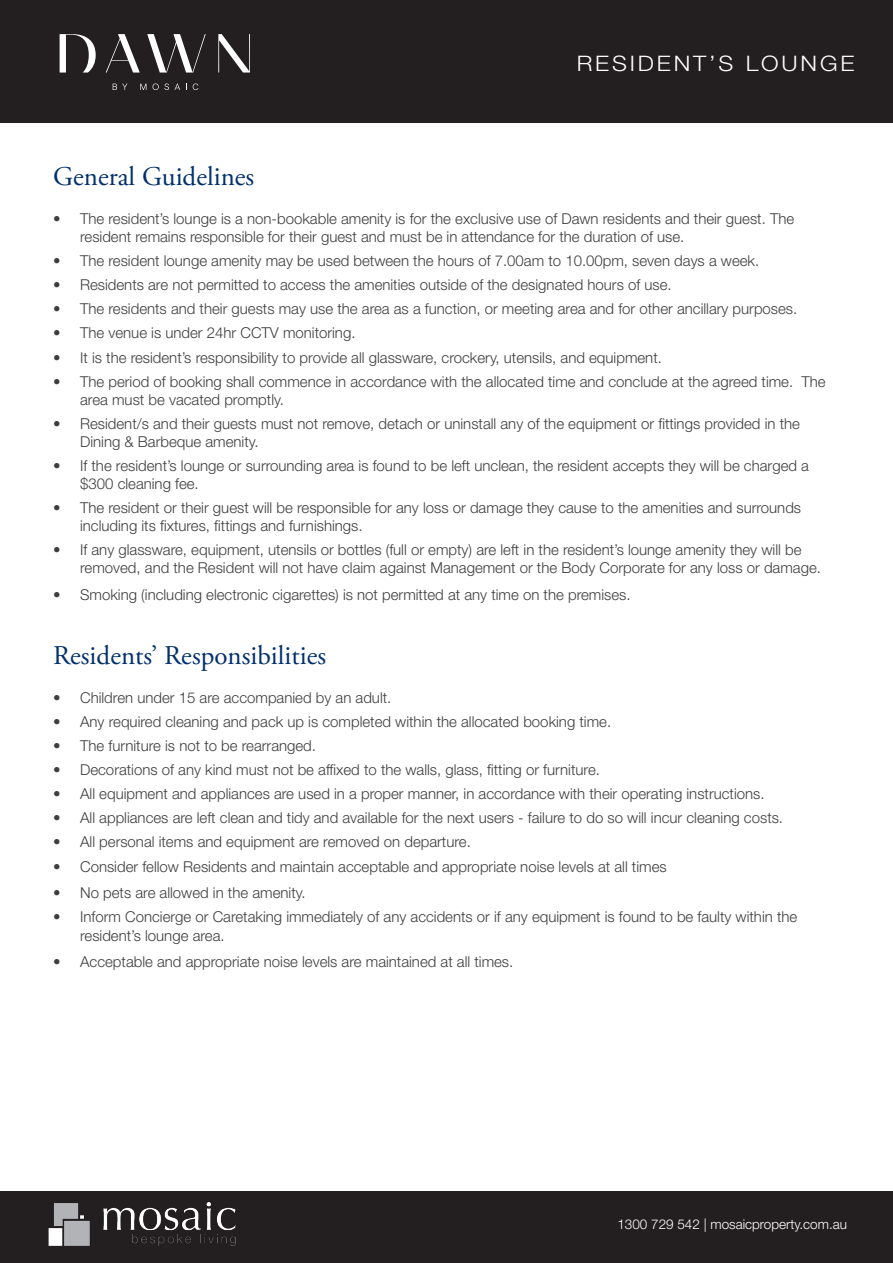
<style>
.page{position:relative;width:893px;height:1263px;background:#fff}
.page>*{position:absolute;margin:0;border:0;box-sizing:border-box;transform-origin:0 0}
.t1{font:27px "Adobe Garamond Pro";color:#00306d}
.t2{font:300 21.3px "Helvetica Neue LT Std";letter-spacing:.12em;color:#fff;scale:1.11 1}
.t3{font:300 15px/18px "Helvetica Neue LT Std";color:#3e3e3f}
.t4{font:300 13.5px "Helvetica Neue LT Std";color:#fff}
</style>
<div class="page">
<div style="left:0;top:0;width:893px;height:123px;background:#231f20"></div>
<div style="left:0;top:1191px;width:893px;height:72px;background:#231f20"></div>
<img style="left:48px;top:1202px;width:188px;height:44px">
<svg style="left:60px;top:34px;width:36px;height:39px"></svg>
<svg style="left:106px;top:34px;width:34px;height:39px"></svg>
<svg style="left:147px;top:34px;width:59px;height:39px"></svg>
<svg style="left:218px;top:34px;width:32px;height:39px"></svg>
<svg style="left:113px;top:84px;width:14px;height:6px"></svg>
<svg style="left:140px;top:84px;width:6px;height:6px"></svg>
<svg style="left:153px;top:84px;width:16px;height:6px"></svg>
<svg style="left:175px;top:84px;width:5px;height:6px"></svg>
<svg style="left:193px;top:84px;width:5px;height:6px"></svg>
<p class="t2" style="left:577px;top:50px;width:252px">RESIDENT’S LOUNGE</p>
<p class="t1" style="left:53px;top:161px;width:203px">General Guidelines</p>
<p class="t3" style="left:80px;top:210px;width:716px;text-indent:-27px">• The resident’s lounge is a non-bookable amenity is for the exclusive use of Dawn residents and their guest. The resident remains responsible for their guest and must be in attendance for the duration of use.</p>
<p class="t3" style="left:53px;top:252px;width:708px">• The resident lounge amenity may be used between the hours of 7.00am to 10.00pm, seven days a week.</p>
<p class="t3" style="left:53px;top:276px;width:620px">• Residents are not permitted to access the amenities outside of the designated hours of use.</p>
<p class="t3" style="left:53px;top:300px;width:746px">• The residents and their guests may use the area as a function, or meeting area and for other ancillary purposes.</p>
<p class="t3" style="left:53px;top:324px;width:304px">• The venue is under 24hr CCTV monitoring.</p>
<p class="t3" style="left:53px;top:348px;width:610px">• It is the resident’s responsibility to provide all glassware, crockery, utensils, and equipment.</p>
<p class="t3" style="left:80px;top:372px;width:747px;text-indent:-27px">• The period of booking shall commence in accordance with the allocated time and conclude at the agreed time. The area must be vacated promptly.</p>
<p class="t3" style="left:80px;top:414px;width:721px;text-indent:-27px">• Resident/s and their guests must not remove, detach or uninstall any of the equipment or fittings provided in the<br>Dining &amp; Barbeque amenity.</p>
<p class="t3" style="left:80px;top:456px;width:730px;text-indent:-27px">• If the resident’s lounge or surrounding area is found to be left unclean, the resident accepts they will be charged a $300 cleaning fee.</p>
<p class="t3" style="left:80px;top:498px;width:722px;text-indent:-27px">• The resident or their guest will be responsible for any loss or damage they cause to the amenities and surrounds including its fixtures, fittings and furnishings.</p>
<p class="t3" style="left:80px;top:540px;width:742px;text-indent:-27px">• If any glassware, equipment, utensils or bottles (full or empty) are left in the resident’s lounge amenity they will be removed, and the Resident will not have claim against Management or the Body Corporate for any loss or damage.</p>
<p class="t3" style="left:53px;top:585px;width:579px">• Smoking (including electronic cigarettes) is not permitted at any time on the premises.</p>
<p class="t1" style="left:53px;top:639px;width:274px">Residents’ Responsibilities</p>
<p class="t3" style="left:53px;top:688px;width:340px">• Children under 15 are accompanied by an adult.</p>
<p class="t3" style="left:53px;top:712px;width:559px">• Any required cleaning and pack up is completed within the allocated booking time.</p>
<p class="t3" style="left:53px;top:736px;width:264px">• The furniture is not to be rearranged.</p>
<p class="t3" style="left:53px;top:760px;width:548px">• Decorations of any kind must not be affixed to the walls, glass, fitting or furniture.</p>
<p class="t3" style="left:53px;top:784px;width:713px">• All equipment and appliances are used in a proper manner, in accordance with their operating instructions.</p>
<p class="t3" style="left:53px;top:808px;width:731px">• All appliances are left clean and tidy and available for the next users - failure to do so will incur cleaning costs.</p>
<p class="t3" style="left:53px;top:832px;width:419px">• All personal items and equipment are removed on departure.</p>
<p class="t3" style="left:53px;top:858px;width:615px">• Consider fellow Residents and maintain acceptable and appropriate noise levels at all times</p>
<p class="t3" style="left:53px;top:883px;width:254px">• No pets are allowed in the amenity.</p>
<p class="t3" style="left:80px;top:906px;width:719px;line-height:19.5px;text-indent:-27px">• Inform Concierge or Caretaking immediately of any accidents or if any equipment is found to be faulty within the resident’s lounge area.</p>
<p class="t3" style="left:53px;top:952px;width:462px">• Acceptable and appropriate noise levels are maintained at all times.</p>
<p class="t4" style="left:617px;top:1216px;width:231px">1300 729 542 | mosaicproperty.com.au</p>
</div>
